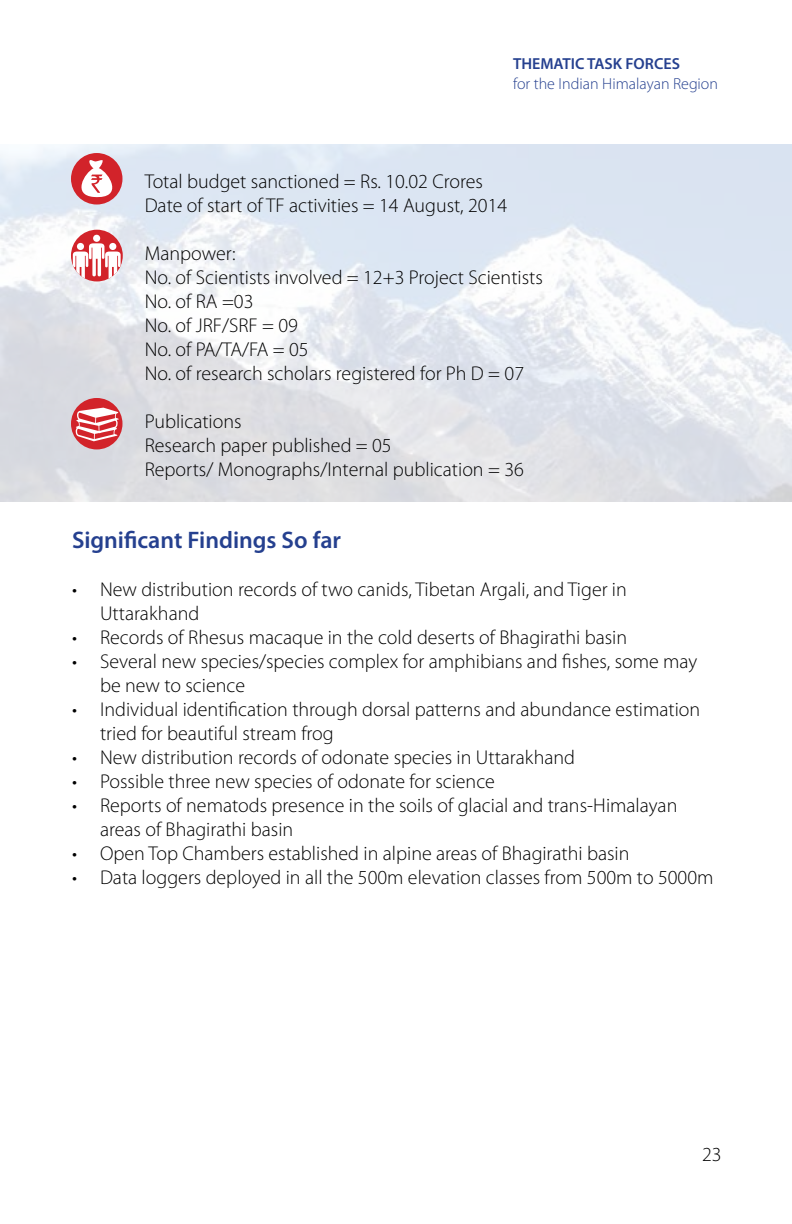
<style>
.page{position:relative;width:792px;height:1224px;background:#fff}
.page>*{position:absolute;margin:0;border:0;box-sizing:border-box;transform-origin:0 0}
.t1{font:600 24px "Myriad Pro";color:#25408f}
.t2{font:300 20px/24px "Myriad Pro";color:#000}
.t3{font:300 16px "Myriad Pro";color:#25408f}
.t4{font:600 16px "Myriad Pro";color:#25408f}
</style>
<div class="page">
<img style="left:0;top:144px;width:792px;height:357px">
<svg style="left:71px;top:230px;width:52px;height:51px"></svg>
<svg style="left:73px;top:235px;width:48px;height:46px"></svg>
<div style="left:71px;top:398px;width:51px;height:51px;background:#d2232a;border-radius:50%"></div>
<div style="left:71px;top:153px;width:51px;height:52px;background:#d2232a;border-radius:50%"></div>
<svg style="left:81px;top:160px;width:31px;height:37px"></svg>
<svg style="left:74px;top:408px;width:46px;height:33px"></svg>
<p class="t4" style="left:513px;top:54px;width:168px">THEMATIC TASK FORCES</p>
<p class="t3" style="left:513px;top:74px;width:206px">for the Indian Himalayan Region</p>
<p class="t2" style="left:145px;top:170px;width:364px">Total budget sanctioned = Rs. 10.02 Crores<br>Date of start of TF activities = 14 August, 2014</p>
<p class="t2" style="left:145px;top:242px;width:400px">Manpower:<br>No. of Scientists involved = 12+3 Project Scientists<br>No. of RA =03<br>No. of JRF/SRF = 09<br>No. of PA/TA/FA = 05<br>No. of research scholars registered for Ph D = 07</p>
<p class="t2" style="left:145px;top:410px;width:381px">Publications<br>Research paper published = 05<br>Reports/ Monographs/Internal publication = 36</p>
<p class="t1" style="left:72px;top:525px;width:271px">Significant Findings So far</p>
<p class="t2" style="left:100px;top:578px;width:528px;text-indent:-28px">• New distribution records of two canids, Tibetan Argali, and Tiger in<br>Uttarakhand</p>
<p class="t2" style="left:72px;top:626px;width:557px">• Records of Rhesus macaque in the cold deserts of Bhagirathi basin</p>
<p class="t2" style="left:100px;top:650px;width:599px;text-indent:-28px">• Several new species/species complex for amphibians and fishes, some may be new to science</p>
<p class="t2" style="left:100px;top:698px;width:602px;text-indent:-28px">• Individual identification through dorsal patterns and abundance estimation tried for beautiful stream frog</p>
<p class="t2" style="left:72px;top:746px;width:505px">• New distribution records of odonate species in Uttarakhand</p>
<p class="t2" style="left:72px;top:770px;width:424px">• Possible three new species of odonate for science</p>
<p class="t2" style="left:100px;top:794px;width:579px;text-indent:-28px">• Reports of nematods presence in the soils of glacial and trans-Himalayan areas of Bhagirathi basin</p>
<p class="t2" style="left:72px;top:842px;width:559px">• Open Top Chambers established in alpine areas of Bhagirathi basin</p>
<p class="t2" style="left:72px;top:866px;width:643px">• Data loggers deployed in all the 500m elevation classes from 500m to 5000m</p>
<p class="t2" style="left:702px;top:1142px;width:21px">23</p>
</div>
